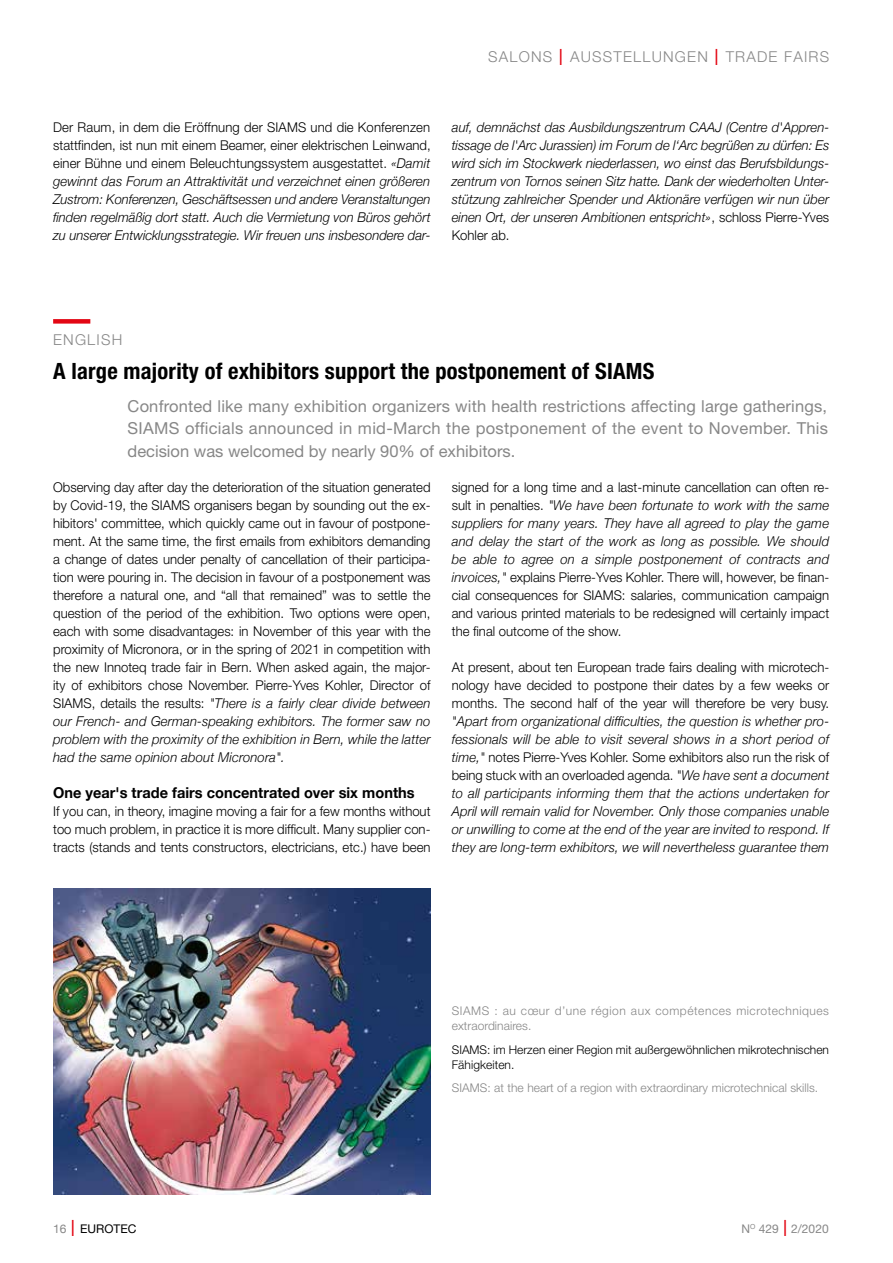
<style>
.page{position:relative;width:893px;height:1263px;background:#fff}
.page>*{position:absolute;margin:0;border:0;box-sizing:border-box;transform-origin:0 0}
.t1{font:700 condensed 22.5px "Helvetica Neue";letter-spacing:.01em;color:#000}
.t2{font:16.5px/22.5px "Helvetica Neue";color:#878787;text-align:justify}
.t3{font:700 15px "Helvetica Neue";color:#000}
.t4{font:300 15px "Helvetica Neue";letter-spacing:.08em;color:#878787}
.t5{font:300 13.5px/18px "Helvetica Neue";color:#000;text-align:justify}
.t6{font:italic 300 13.5px/18px "Helvetica Neue";color:#000;text-align:justify}
.t7{font:300 12px/15px "Helvetica Neue";color:#000}
.t8{font:300 12px/15px "Helvetica Neue";letter-spacing:.045em;color:#878787}
.t9{font:300 12px "Helvetica Neue";letter-spacing:.005em;color:#878787}
.t10{font:12px "Helvetica Neue";color:#878787}
.t11{font:12px "Helvetica Neue";color:#000}
.s1{font-stretch:condensed;font-size:22.5px;color:#e30613}
.s2{font-style:normal}
.s3{font-style:italic}
.s4{color:#878787}
.s5{font-weight:300;font-stretch:condensed;font-size:22.5px;color:#e30613}
</style>
<div class="page">
<div style="left:53px;top:319px;width:37px;height:5px;background:#e30613"></div>
<img style="left:53px;top:888px;width:377px;height:306px">
<p class="t4" style="left:488px;top:47px;width:343px">SALONS <span class="s1">I</span> AUSSTELLUNGEN <span class="s1">I</span> TRADE FAIRS</p>
<p class="t6" style="left:53px;top:117px;width:379px"><span class="s2">Der Raum, in dem die Eröffnung der SIAMS und die Konferenzen stattfinden, ist nun mit einem Beamer, einer elektrischen Leinwand, einer Bühne und einem Beleuchtungssystem ausgestattet.</span> «Damit gewinnt das Forum an Attraktivität und verzeichnet einen größeren Zustrom: Konferenzen, Geschäftsessen und andere Veranstaltungen finden regelmäßig dort statt. Auch die Vermietung von Büros gehört zu unserer Entwicklungsstrategie. Wir freuen uns insbesondere dar-</p>
<p class="t6" style="left:452px;top:117px;width:379px">auf, demnächst das Ausbildungszentrum CAAJ (Centre d'Appren&shy;tissage de l'Arc Jurassien) im Forum de l‘Arc begrüßen zu dürfen: Es wird sich im Stockwerk niederlassen, wo einst das Berufsbildungs&shy;zentrum von Tornos seinen Sitz hatte. Dank der wiederholten Unter&shy;stützung zahlreicher Spender und Aktionäre verfügen wir nun über einen Ort, der unseren Ambitionen entspricht»<span class="s2">, schloss Pierre-Yves Kohler ab.</span></p>
<p class="t4" style="left:53px;top:330px;width:71px">ENGLISH</p>
<h1 class="t1" style="left:53px;top:357px;width:603px">A large majority of exhibitors support the postponement of SIAMS</h1>
<p class="t2" style="left:128px;top:394px;width:702px">Confronted like many exhibition organizers with health restrictions affecting large gatherings, SIAMS officials announced in mid-March the postponement of the event to November. This decision was welcomed by nearly 90% of exhibitors.</p>
<p class="t5" style="left:53px;top:478px;width:379px">Observing day after day the deterioration of the situation generated by Covid-19, the SIAMS organisers began by sounding out the ex&shy;hibitors' committee, which quickly came out in favour of postpone&shy;ment. At the same time, the first emails from exhibitors demanding a change of dates under penalty of cancellation of their participa&shy;tion were pouring in. The decision in favour of a postponement was therefore a natural one, and “all that remained” was to settle the question of the period of the exhibition. Two options were open, each with some disadvantages: in November of this year with the proximity of Micronora, or in the spring of 2021 in competition with the new Innoteq trade fair in Bern. When asked again, the major&shy;ity of exhibitors chose November. Pierre-Yves Kohler, Director of SIAMS, details the results: <span class="s3">"There is a fairly clear divide between our French- and German-speaking exhibitors. The former saw no problem with the proximity of the exhibition in Bern, while the latter had the same opinion about Micronora".</span></p>
<p class="t3" style="left:53px;top:781px;width:363px">One year's trade fairs concentrated over six months</p>
<p class="t5" style="left:53px;top:802px;width:379px">If you can, in theory, imagine moving a fair for a few months without too much problem, in practice it is more difficult. Many supplier con&shy;tracts (stands and tents constructors, electricians, etc.) have been</p>
<p class="t5" style="left:452px;top:478px;width:379px">signed for a long time and a last-minute cancellation can often re&shy;sult in penalties. <span class="s3">"We have been fortunate to work with the same suppliers for many years. They have all agreed to play the game and delay the start of the work as long as possible. We should be able to agree on a simple postponement of contracts and invoices,"</span> explains Pierre-Yves Kohler. There will, however, be finan&shy;cial consequences for SIAMS: salaries, communication campaign and various printed materials to be redesigned will certainly impact the final outcome of the show.</p>
<p class="t5" style="left:452px;top:658px;width:379px">At present, about ten European trade fairs dealing with microtech&shy;nology have decided to postpone their dates by a few weeks or months. The second half of the year will therefore be very busy.</p>
<p class="t6" style="left:452px;top:711px;width:379px">"Apart from organizational difficulties, the question is whether pro&shy;fessionals will be able to visit several shows in a short period of time," <span class="s2">notes Pierre-Yves Kohler. Some exhibitors also run the risk of being stuck with an overloaded agenda.</span> "We have sent a document to all participants informing them that the actions undertaken for April will remain valid for November. Only those companies unable or unwilling to come at the end of the year are invited to respond. If they are long-term exhibitors, we will nevertheless guarantee them</p>
<p class="t8" style="left:452px;top:1003px;width:379px">SIAMS : au cœur d’une région aux compétences microtechniques extraordinaires.</p>
<p class="t7" style="left:452px;top:1042px;width:379px">SIAMS: im Herzen einer Region mit außergewöhnlichen mikrotechnischen<br>Fähigkeiten.</p>
<p class="t9" style="left:452px;top:1081px;width:368px">SIAMS: at the heart of a region with extraordinary microtechnical skills.</p>
<p class="t11" style="left:53px;top:1221px;width:85px"><span class="s4">16</span> <span class="s5">I</span> EUROTEC</p>
<p class="t10" style="left:741px;top:1221px;width:89px">N<sup>O</sup> 429 <span class="s5">I</span> 2/2020</p>
</div>
